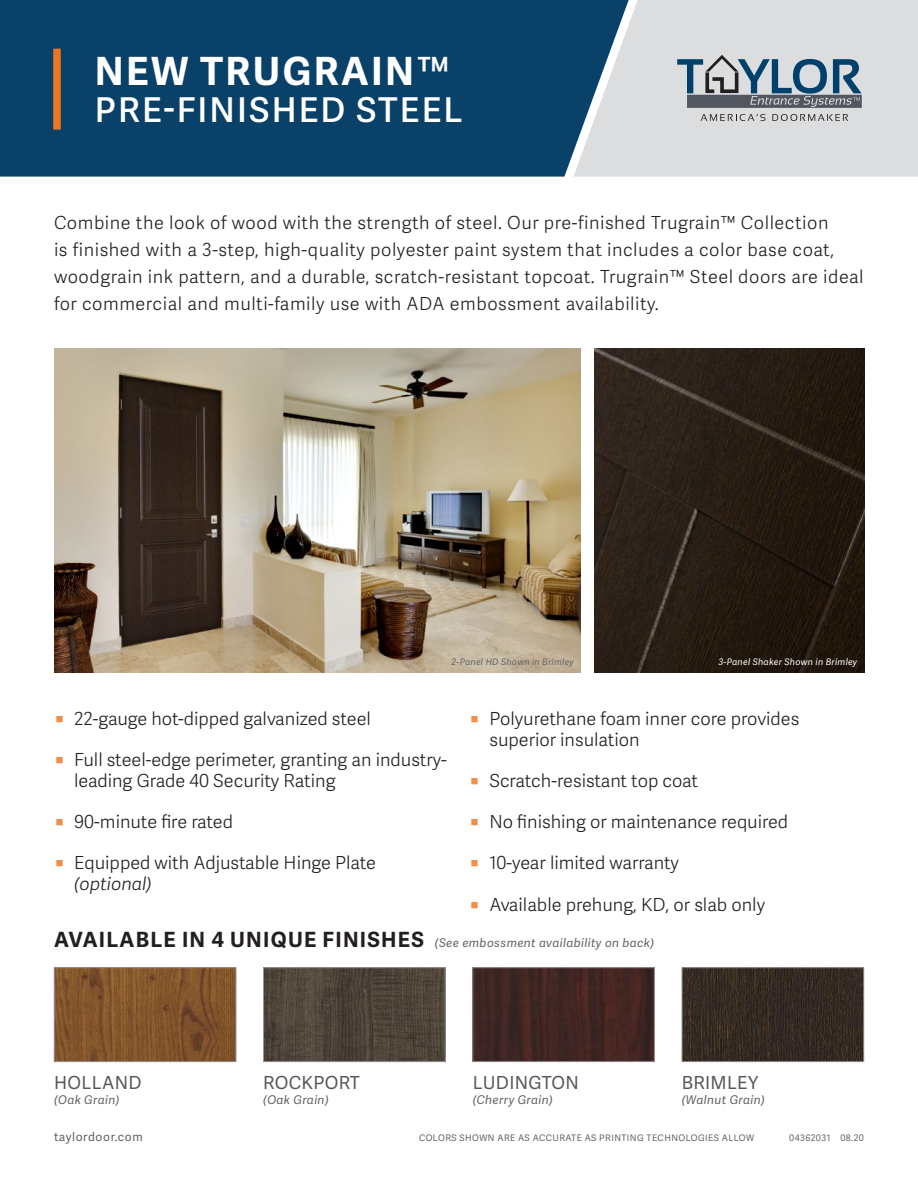
<style>
.page{position:relative;width:918px;height:1188px;background:#fff}
.page>*{position:absolute;margin:0;border:0;box-sizing:border-box;transform-origin:0 0}
.t1{font:700 38.85px "Adelle Sans";letter-spacing:.06em;color:#fff}
.t2{font:600 34.2px "Adelle Sans";letter-spacing:.06em;color:#fff}
.t3{font:300 18px/21px "Adelle Sans";color:#231f20}
.t4{font:300 18px/27px "Adelle Sans";letter-spacing:.03em;color:#231f20}
.t5{font:18px "Adelle Sans";letter-spacing:.02em;color:#57585a}
.t6{font:italic 12px "Adelle Sans";letter-spacing:.03em;color:#636366}
.t7{font:12px "Adelle Sans";letter-spacing:.05em;color:#636366}
.t8{font:9px "Adelle Sans";letter-spacing:.05em;color:#636366}
.t9{font:italic 9px "Adelle Sans";letter-spacing:.03em;color:#fff}
.t10{font:italic 9px "Adelle Sans";letter-spacing:.03em;color:#636366}
.s1{font-weight:400;color:#f18e48}
.s2{font-weight:700;font-style:normal;font-size:21px;color:#231f20}
.s3{font-style:italic}
</style>
<div class="page">
<div style="left:629px;top:0;width:289px;height:177px;background:#dcdddf"></div>
<div style="left:0;top:0;width:629px;height:177px;background:#094169"></div>
<svg style="left:677px;top:55px;width:185px;height:53px;background:#8998a3"></svg>
<svg style="left:701px;top:114px;width:64px;height:7px"></svg>
<svg style="left:772px;top:114px;width:76px;height:7px"></svg>
<div style="left:53px;top:49px;width:8px;height:81px;background:#ed7625"></div>
<img style="left:56px;top:969px;width:178px;height:91px">
<div style="left:54px;top:967px;width:182px;height:95px;border:1px solid #939598"></div>
<img style="left:265px;top:969px;width:179px;height:91px">
<div style="left:263px;top:967px;width:183px;height:95px;border:1px solid #939598"></div>
<img style="left:474px;top:969px;width:179px;height:91px">
<div style="left:472px;top:967px;width:183px;height:95px;border:1px solid #939598"></div>
<img style="left:684px;top:969px;width:178px;height:91px">
<div style="left:682px;top:967px;width:182px;height:95px;border:1px solid #939598"></div>
<img style="left:54px;top:348px;width:526px;height:324px">
<img style="left:595px;top:348px;width:270px;height:324px">
<h1 class="t1" style="left:95px;top:43px;width:356px">NEW TRUGRAIN™</h1>
<h2 class="t2" style="left:95px;top:85px;width:369px">PRE-FINISHED STEEL</h2>
<p class="t4" style="left:54px;top:208px;width:811px">Combine the look of wood with the strength of steel. Our pre-finished Trugrain™ Collection<br>is finished with a 3-step, high-quality polyester paint system that includes a color base coat, woodgrain ink pattern, and a durable, scratch-resistant topcoat. Trugrain™ Steel doors are ideal for commercial and multi-family use with ADA embossment availability.</p>
<p class="t10" style="left:452px;top:656px;width:124px">2-Panel HD Shown in Brimley</p>
<p class="t9" style="left:718px;top:656px;width:140px">3-Panel Shaker Shown in Brimley</p>
<p class="t3" style="left:489px;top:707px;width:312px;text-indent:-20px"><span class="s1">̥</span> Polyurethane foam inner core provides superior insulation</p>
<p class="t3" style="left:469px;top:769px;width:231px"><span class="s1">̥</span> Scratch-resistant top coat</p>
<p class="t3" style="left:469px;top:811px;width:321px"><span class="s1">̥</span> No finishing or maintenance required</p>
<p class="t3" style="left:469px;top:852px;width:211px"><span class="s1">̥</span> 10-year limited warranty</p>
<p class="t3" style="left:469px;top:893px;width:297px"><span class="s1">̥</span> Available prehung, KD, or slab only</p>
<p class="t6" style="left:54px;top:934px;width:602px"><span class="s2">AVAILABLE IN 4 UNIQUE FINISHES</span> (See embossment availability on back)</p>
<p class="t3" style="left:54px;top:707px;width:318px"><span class="s1">̥</span> 22-gauge hot-dipped galvanized steel</p>
<p class="t3" style="left:74px;top:748px;width:374px;text-indent:-20px"><span class="s1">̥</span> Full steel-edge perimeter, granting an industry&shy;leading Grade 40 Security Rating</p>
<p class="t3" style="left:54px;top:811px;width:181px"><span class="s1">̥</span> 90-minute fire rated</p>
<p class="t3" style="left:74px;top:852px;width:303px;text-indent:-20px"><span class="s1">̥</span> Equipped with Adjustable Hinge Plate <span class="s3">(optional)</span></p>
<p class="t5" style="left:54px;top:1070px;width:89px">HOLLAND</p>
<p class="t6" style="left:54px;top:1091px;width:67px">(Oak Grain)</p>
<p class="t5" style="left:263px;top:1070px;width:98px">ROCKPORT</p>
<p class="t6" style="left:263px;top:1091px;width:67px">(Oak Grain)</p>
<p class="t5" style="left:473px;top:1070px;width:108px">LUDINGTON</p>
<p class="t6" style="left:473px;top:1091px;width:82px">(Cherry Grain)</p>
<p class="t5" style="left:682px;top:1070px;width:78px">BRIMLEY</p>
<p class="t6" style="left:682px;top:1091px;width:85px">(Walnut Grain)</p>
<p class="t7" style="left:54px;top:1128px;width:90px">taylordoor.com</p>
<p class="t8" style="left:419px;top:1131px;width:337px">COLORS SHOWN ARE AS ACCURATE AS PRINTING TECHNOLOGIES ALLOW</p>
<p class="t8" style="left:789px;top:1131px;width:76px">04362031 08.20</p>
</div>
